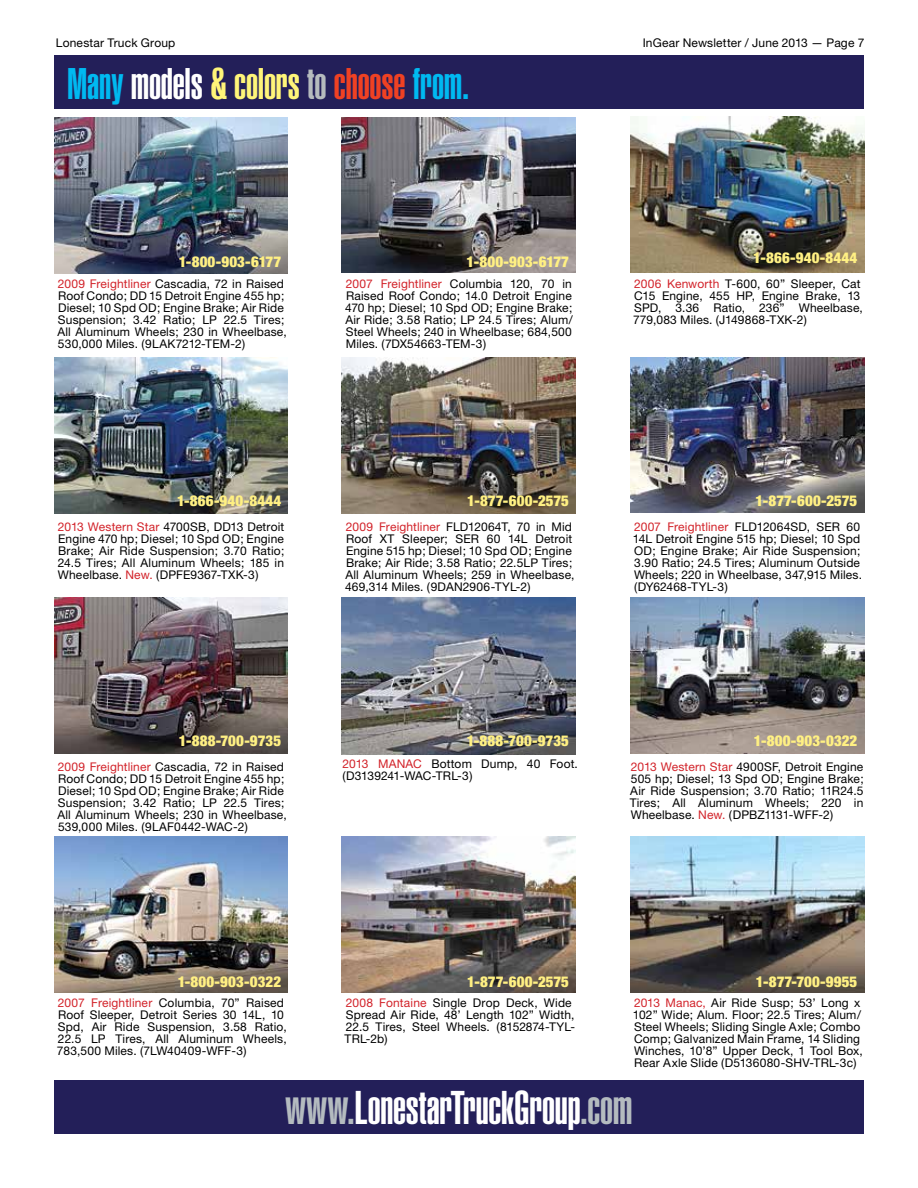
<style>
.page{position:relative;width:918px;height:1188px;background:#fff}
.page>*{position:absolute;margin:0;border:0;box-sizing:border-box;transform-origin:0 0}
.t1{font:900 extra-condensed 46.5px "Helvetica";letter-spacing:-.005em;color:#fff}
.t2{font:900 extra-condensed 43.5px "Helvetica";letter-spacing:-.005em;color:#00b9f1}
.t3{font:900 condensed 15px "Helvetica Neue";letter-spacing:.01em;color:#fff083}
.t4{font:12px/12px "Helvetica Neue";letter-spacing:.015em;color:#000}
.s1{color:#fff}
.s2{color:#fff579}
.s3{color:#b5bbbe}
.s4{color:#ef4123}
.s5{color:#d2232a}
.s6{color:#b4bbbf}
</style>
<div class="page">
<div style="left:54px;top:1080px;width:810px;height:54px;background:#231f59"></div>
<div style="left:54px;top:55px;width:810px;height:54px;background:#231f59"></div>
<img style="left:630px;top:117px;width:234px;height:156px">
<img style="left:342px;top:117px;width:234px;height:156px">
<img style="left:54px;top:117px;width:234px;height:156px">
<img style="left:630px;top:357px;width:234px;height:156px">
<img style="left:342px;top:357px;width:234px;height:157px">
<img style="left:54px;top:357px;width:234px;height:156px">
<img style="left:54px;top:597px;width:234px;height:156px">
<img style="left:630px;top:597px;width:234px;height:156px">
<img style="left:54px;top:837px;width:234px;height:156px">
<img style="left:342px;top:837px;width:234px;height:156px">
<img style="left:630px;top:837px;width:234px;height:156px">
<img style="left:342px;top:598px;width:234px;height:156px">
<p class="t4" style="left:56px;top:37px;width:121px">Lonestar Truck Group</p>
<p class="t4" style="left:643px;top:37px;width:223px">InGear Newsletter / June 2013 — Page 7</p>
<h2 class="t2" style="left:67px;top:59px;width:404px">Many <span class="s1">models</span> <span class="s2">&amp; colors</span> <span class="s3">to</span> <span class="s4">choose</span> from.</h2>
<p class="t3" style="left:179px;top:252px;width:104px">1-800-903-6177</p>
<p class="t3" style="left:467px;top:252px;width:104px">1-800-903-6177</p>
<p class="t3" style="left:753px;top:249px;width:106px">1-866-940-8444</p>
<p class="t4" style="left:57px;top:278px;width:231px"><span class="s5">2009 Freightliner</span> Cascadia, 72 in Raised Roof Condo; DD 15 Detroit Engine 455 hp; Diesel; 10 Spd OD; Engine Brake; Air Ride Suspension; 3.42 Ratio; LP 22.5 Tires; All Aluminum Wheels; 230 in Wheelbase, 530,000 Miles. (9LAK7212-TEM-2)</p>
<p class="t4" style="left:345px;top:278px;width:229px;text-align:justify"><span class="s5">2007 Freightliner</span> Columbia 120, 70 in Raised Roof Condo; 14.0 Detroit Engine 470 hp; Diesel; 10 Spd OD; Engine Brake; Air Ride; 3.58 Ratio; LP 24.5 Tires; Alum/ Steel Wheels; 240 in Wheelbase; 684,500<br>Miles. (7DX54663-TEM-3)</p>
<p class="t4" style="left:633px;top:278px;width:231px"><span class="s5">2006 Kenworth</span> T-600, 60” Sleeper, Cat C15 Engine, 455 HP, Engine Brake, 13<br>SPD, 3.36 Ratio, 236” Wheelbase, 779,083 Miles. (J149868-TXK-2)</p>
<p class="t3" style="left:177px;top:492px;width:106px">1-866-940-8444</p>
<p class="t3" style="left:467px;top:492px;width:103px">1-877-600-2575</p>
<p class="t4" style="left:58px;top:520px;width:228px;text-align:justify"><span class="s5">2013 Western Star</span> 4700SB, DD13 Detroit Engine 470 hp; Diesel; 10 Spd OD; Engine Brake; Air Ride Suspension; 3.70 Ratio; 24.5 Tires; All Aluminum Wheels; 185 in Wheelbase. <span class="s5">New.</span> (DPFE9367-TXK-3)</p>
<p class="t4" style="left:345px;top:520px;width:231px"><span class="s5">2009 Freightliner</span> FLD12064T, 70 in Mid Roof XT Sleeper; SER 60 14L Detroit Engine 515 hp; Diesel; 10 Spd OD; Engine Brake; Air Ride; 3.58 Ratio; 22.5LP Tires; All Aluminum Wheels; 259 in Wheelbase, 469,314 Miles. (9DAN2906-TYL-2)</p>
<p class="t3" style="left:756px;top:492px;width:103px">1-877-600-2575</p>
<p class="t4" style="left:633px;top:520px;width:231px"><span class="s5">2007 Freightliner</span> FLD12064SD, SER 60<br>14L Detroit Engine 515 hp; Diesel; 10 Spd OD; Engine Brake; Air Ride Suspension; 3.90 Ratio; 24.5 Tires; Aluminum Outside Wheels; 220 in Wheelbase, 347,915 Miles. (DY62468-TYL-3)</p>
<p class="t3" style="left:179px;top:732px;width:104px">1-888-700-9735</p>
<p class="t3" style="left:467px;top:732px;width:104px">1-888-700-9735</p>
<p class="t3" style="left:754px;top:732px;width:105px">1-800-903-0322</p>
<p class="t4" style="left:57px;top:760px;width:231px"><span class="s5">2009 Freightliner</span> Cascadia, 72 in Raised Roof Condo; DD 15 Detroit Engine 455 hp; Diesel; 10 Spd OD; Engine Brake; Air Ride Suspension; 3.42 Ratio; LP 22.5 Tires; All Aluminum Wheels; 230 in Wheelbase, 539,000 Miles. (9LAF0442-WAC-2)</p>
<p class="t4" style="left:343px;top:757px;width:237px"><span class="s5">2013 MANAC</span> Bottom Dump, 40 Foot. (D3139241-WAC-TRL-3)</p>
<p class="t4" style="left:630px;top:760px;width:236px;text-align:justify"><span class="s5">2013 Western Star</span> 4900SF, Detroit Engine 505 hp; Diesel; 13 Spd OD; Engine Brake; Air Ride Suspension; 3.70 Ratio; 11R24.5<br>Tires; All Aluminum Wheels; 220 in Wheelbase. <span class="s5">New.</span> (DPBZ1131-WFF-2)</p>
<p class="t3" style="left:178px;top:972px;width:105px">1-800-903-0322</p>
<p class="t4" style="left:57px;top:996px;width:231px"><span class="s5">2007 Freightliner</span> Columbia, 70” Raised Roof Sleeper, Detroit Series 30 14L, 10<br>Spd, Air Ride Suspension, 3.58 Ratio, 22.5 LP Tires, All Aluminum Wheels, 783,500 Miles. (7LW40409-WFF-3)</p>
<p class="t3" style="left:467px;top:972px;width:103px">1-877-600-2575</p>
<p class="t3" style="left:756px;top:972px;width:103px">1-877-700-9955</p>
<p class="t4" style="left:345px;top:996px;width:232px"><span class="s5">2008 Fontaine</span> Single Drop Deck, Wide<br>Spread Air Ride, 48’ Length 102” Width,<br>22.5 Tires, Steel Wheels. (8152874-TYL-<br>TRL-2b)</p>
<p class="t4" style="left:633px;top:996px;width:232px"><span class="s5">2013 Manac,</span> Air Ride Susp; 53’ Long x 102” Wide; Alum. Floor; 22.5 Tires; Alum/ Steel Wheels; Sliding Single Axle; Combo Comp; Galvanized Main Frame, 14 Sliding Winches, 10’8” Upper Deck, 1 Tool Box, Rear Axle Slide (D5136080-SHV-TRL-3c)</p>
<h1 class="t1" style="left:285px;top:1081px;width:349px"><span class="s6">www.</span>LonestarTruckGroup<span class="s6">.com</span></h1>
</div>
